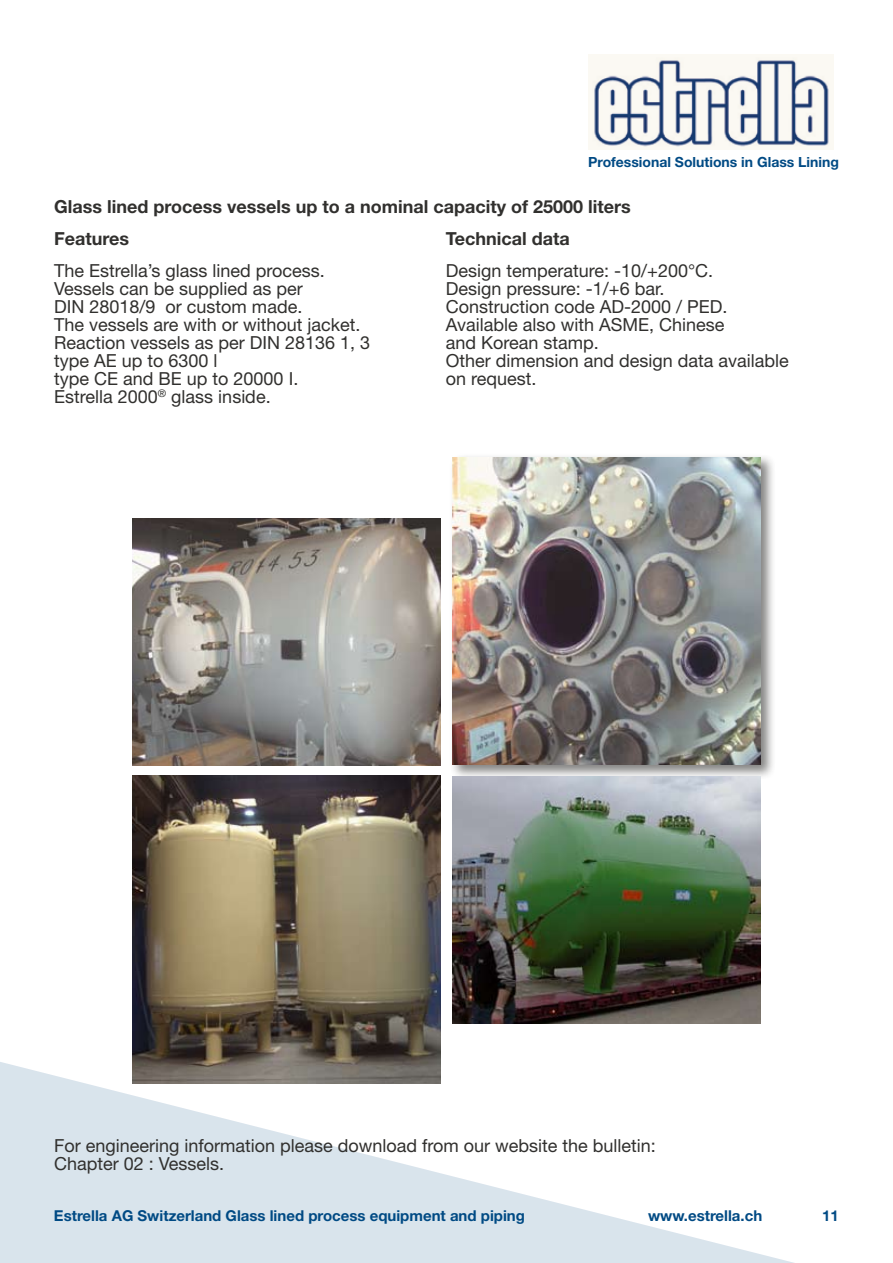
<style>
.page{position:relative;width:893px;height:1263px;background:#fff}
.page>*{position:absolute;margin:0;border:0;box-sizing:border-box;transform-origin:0 0}
.t1{font:18px/18px "Helvetica Neue";color:#31302e}
.t2{font:700 18px/32.1px "Helvetica Neue";color:#31302e}
.t3{font:700 15px "Helvetica Neue";color:#004a84}
.t4{font:700 13.95px "Helvetica Neue";color:#004a84}
</style>
<div class="page">
<img style="left:589px;top:54px;width:245px;height:95px">
<svg style="left:0;top:1062px;width:794px;height:201px;fill:#d9e4ec"></svg>
<img style="left:132px;top:519px;width:308px;height:247px">
<div style="left:449px;top:454px;width:333px;height:332px;background:#31302e;opacity:.6"></div>
<img style="left:453px;top:457px;width:307px;height:308px">
<img style="left:132px;top:776px;width:308px;height:307px">
<img style="left:453px;top:776px;width:307px;height:247px">
<p class="t4" style="left:588px;top:153px;width:252px">Professional Solutions in Glass Lining</p>
<p class="t2" style="left:54px;top:190px;width:578px">Glass lined process vessels up to a nominal capacity of 25000 liters<br>Features</p>
<p class="t2" style="left:446px;top:222px;width:125px">Technical data</p>
<p class="t1" style="left:54px;top:261px;width:318px">The Estrella’s glass lined process.<br>Vessels can be supplied as per<br>DIN 28018/9 or custom made.<br>The vessels are with or without jacket.<br>Reaction vessels as per DIN 28136 1, 3 type AE up to 6300 l<br>type CE and BE up to 20000 I.<br>Estrella 2000<sup>®</sup> glass inside.</p>
<p class="t1" style="left:446px;top:261px;width:345px">Design temperature: -10/+200°C.<br>Design pressure: -1/+6 bar.<br>Construction code AD-2000 / PED.<br>Available also with ASME, Chinese<br>and Korean stamp.<br>Other dimension and design data available on request.</p>
<p class="t1" style="left:54px;top:1136px;width:603px">For engineering information please download from our website the bulletin:<br>Chapter 02 : Vessels.</p>
<p class="t3" style="left:54px;top:1206px;width:472px">Estrella AG Switzerland Glass lined process equipment and piping</p>
<p class="t3" style="left:648px;top:1206px;width:116px">www.estrella.ch</p>
<p class="t3" style="left:822px;top:1206px;width:18px">11</p>
</div>
